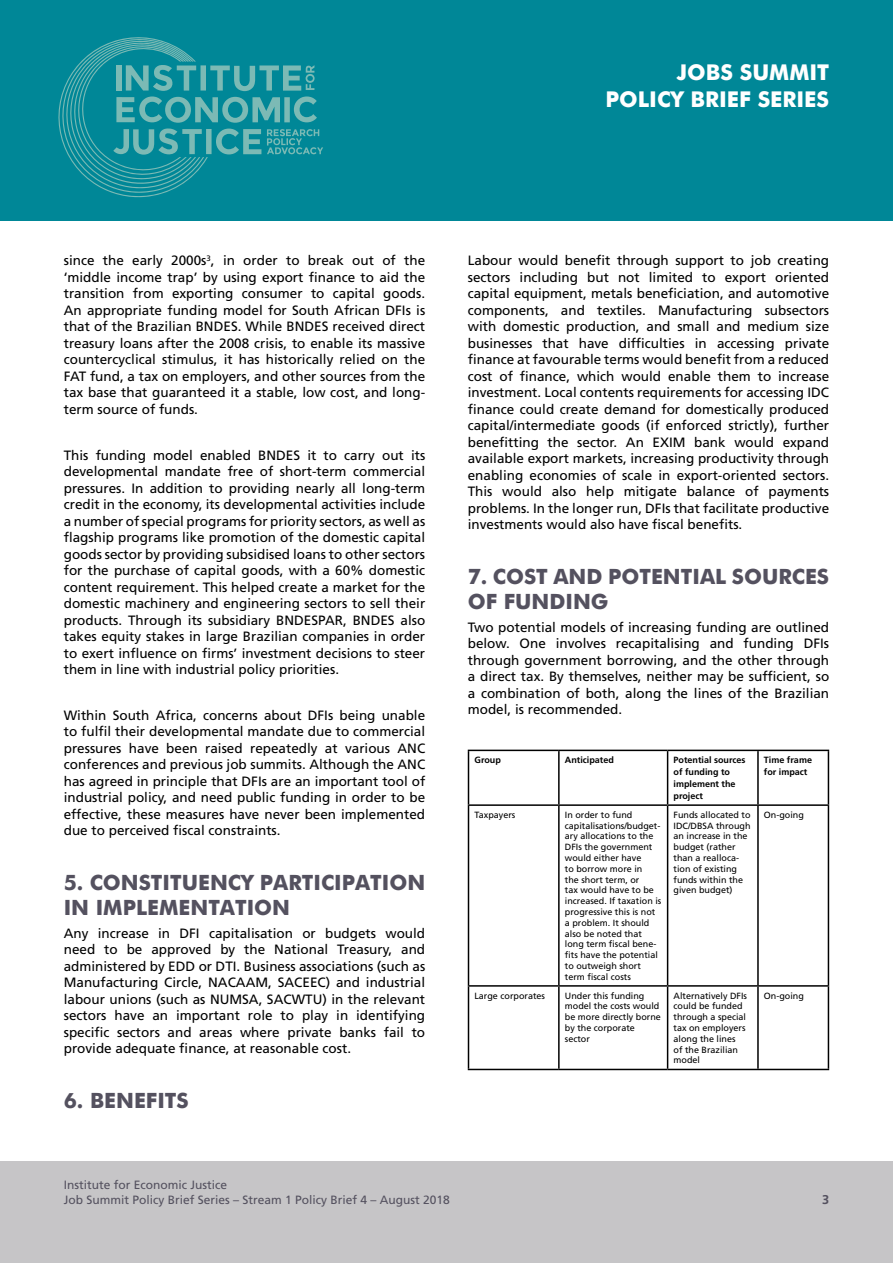
<style>
.page{position:relative;width:893px;height:1263px;background:#fff}
.page>*{position:absolute;margin:0;border:0;box-sizing:border-box;transform-origin:0 0}
.t1{font:700 21.75px/26.5px "Futura";color:#fff;text-align:right}
.t2{font:700 21px/25.2px "Futura";color:#54515f}
.t3{font:13.5px/16.5px "Frutiger LT Std";color:#000;text-align:justify}
.t4{font:700 12.75px "Frutiger LT Std";color:#54515f}
.t5{font:12px/15px "Frutiger LT Std";color:#54515f}
.t6{font:9px/10.8px "Frutiger LT Std";color:#000}
.t7{font:700 9px/12px "Frutiger LT Std";color:#000}
</style>
<div class="page">
<div style="left:0;top:0;width:893px;height:221px;background:#008797"></div>
<svg style="left:58px;top:37px;width:265px;height:161px"></svg>
<div style="left:0;top:1161px;width:893px;height:102px;background:#c6c5c7"></div>
<hr style="left:468px;top:750px;width:91px;height:1px;background:#000">
<hr style="left:468px;top:751px;width:1px;height:53px;background:#000">
<hr style="left:559px;top:750px;width:109px;height:1px;background:#000">
<hr style="left:558px;top:751px;width:2px;height:53px;background:#000">
<hr style="left:668px;top:750px;width:90px;height:1px;background:#000">
<hr style="left:667px;top:751px;width:1px;height:53px;background:#000">
<hr style="left:758px;top:750px;width:71px;height:1px;background:#000">
<hr style="left:757px;top:751px;width:2px;height:53px;background:#000">
<hr style="left:828px;top:751px;width:1px;height:53px;background:#000">
<hr style="left:468px;top:804px;width:91px;height:2px;background:#000">
<hr style="left:468px;top:806px;width:1px;height:179px;background:#000">
<hr style="left:559px;top:804px;width:109px;height:2px;background:#000">
<hr style="left:558px;top:806px;width:2px;height:179px;background:#000">
<hr style="left:668px;top:804px;width:90px;height:2px;background:#000">
<hr style="left:667px;top:806px;width:1px;height:179px;background:#000">
<hr style="left:758px;top:804px;width:71px;height:2px;background:#000">
<hr style="left:757px;top:806px;width:2px;height:179px;background:#000">
<hr style="left:828px;top:806px;width:1px;height:179px;background:#000">
<hr style="left:468px;top:985px;width:91px;height:2px;background:#000">
<hr style="left:468px;top:987px;width:1px;height:82px;background:#000">
<hr style="left:559px;top:985px;width:109px;height:2px;background:#000">
<hr style="left:558px;top:987px;width:2px;height:82px;background:#000">
<hr style="left:668px;top:985px;width:90px;height:2px;background:#000">
<hr style="left:667px;top:987px;width:1px;height:82px;background:#000">
<hr style="left:758px;top:985px;width:71px;height:2px;background:#000">
<hr style="left:757px;top:987px;width:2px;height:82px;background:#000">
<hr style="left:828px;top:987px;width:1px;height:82px;background:#000">
<hr style="left:468px;top:1069px;width:91px;height:1px;background:#000">
<hr style="left:559px;top:1069px;width:109px;height:1px;background:#000">
<hr style="left:668px;top:1069px;width:90px;height:1px;background:#000">
<hr style="left:758px;top:1069px;width:71px;height:1px;background:#000">
<h1 class="t1" style="left:605px;top:58px;width:225px">JOBS SUMMIT<br>POLICY BRIEF SERIES</h1>
<p class="t3" style="left:64px;top:252px;width:363px">since the early 2000s<sup>3</sup>, in order to break out of the ‘middle income trap’ by using export finance to aid the transition from exporting consumer to capital goods.<br>An appropriate funding model for South African DFIs is that of the Brazilian BNDES. While BNDES received direct treasury loans after the 2008 crisis, to enable its massive countercyclical stimulus, it has historically relied on the FAT fund, a tax on employers, and other sources from the tax base that guaranteed it a stable, low cost, and long&shy;term source of funds.</p>
<p class="t3" style="left:64px;top:447px;width:363px">This funding model enabled BNDES it to carry out its developmental mandate free of short-term commercial pressures. In addition to providing nearly all long-term credit in the economy, its developmental activities include a number of special programs for priority sectors, as well as flagship programs like promotion of the domestic capital goods sector by providing subsidised loans to other sectors for the purchase of capital goods, with a 60% domestic content requirement. This helped create a market for the domestic machinery and engineering sectors to sell their products. Through its subsidiary BNDESPAR, BNDES also takes equity stakes in large Brazilian companies in order to exert influence on firms’ investment decisions to steer them in line with industrial policy priorities.</p>
<p class="t3" style="left:64px;top:707px;width:363px">Within South Africa, concerns about DFIs being unable to fulfil their developmental mandate due to commercial pressures have been raised repeatedly at various ANC conferences and previous job summits. Although the ANC has agreed in principle that DFIs are an important tool of industrial policy, and need public funding in order to be effective, these measures have never been implemented due to perceived fiscal constraints.</p>
<h2 class="t2" style="left:64px;top:868px;width:363px">5. CONSTITUENCY PARTICIPATION<br>IN IMPLEMENTATION</h2>
<p class="t3" style="left:64px;top:925px;width:363px">Any increase in DFI capitalisation or budgets would need to be approved by the National Treasury, and administered by EDD or DTI. Business associations (such as Manufacturing Circle, NACAAM, SACEEC) and industrial labour unions (such as NUMSA, SACWTU) in the relevant sectors have an important role to play in identifying specific sectors and areas where private banks fail to provide adequate finance, at reasonable cost.</p>
<h2 class="t2" style="left:64px;top:1086px;width:126px">6. BENEFITS</h2>
<p class="t3" style="left:468px;top:252px;width:363px">Labour would benefit through support to job creating sectors including but not limited to export oriented capital equipment, metals beneficiation, and automotive components, and textiles. Manufacturing subsectors with domestic production, and small and medium size businesses that have difficulties in accessing private finance at favourable terms would benefit from a reduced cost of finance, which would enable them to increase investment. Local contents requirements for accessing IDC finance could create demand for domestically produced capital/intermediate goods (if enforced strictly), further benefitting the sector. An EXIM bank would expand available export markets, increasing productivity through enabling economies of scale in export-oriented sectors.<br>This would also help mitigate balance of payments problems. In the longer run, DFIs that facilitate productive investments would also have fiscal benefits.</p>
<h2 class="t2" style="left:468px;top:562px;width:363px">7. COST AND POTENTIAL SOURCES<br>OF FUNDING</h2>
<p class="t3" style="left:468px;top:619px;width:363px">Two potential models of increasing funding are outlined below. One involves recapitalising and funding DFIs through government borrowing, and the other through a direct tax. By themselves, neither may be sufficient, so a combination of both, along the lines of the Brazilian model, is recommended.</p>
<p class="t7" style="left:474px;top:754px;width:28px">Group</p>
<p class="t7" style="left:565px;top:754px;width:51px">Anticipated</p>
<p class="t7" style="left:674px;top:754px;width:73px">Potential sources of funding to implement the project</p>
<p class="t7" style="left:764px;top:754px;width:50px">Time frame for impact</p>
<p class="t6" style="left:474px;top:809px;width:42px">Taxpayers</p>
<p class="t6" style="left:565px;top:809px;width:98px">In order to fund capitalisations/budget&shy;ary allocations to the<br>DFIs the government would either have<br>to borrow more in<br>the short term, or<br>tax would have to be increased. If taxation is progressive this is not a problem. It should also be noted that long term fiscal bene&shy;fits have the potential to outweigh short term fiscal costs</p>
<p class="t6" style="left:674px;top:809px;width:79px">Funds allocated to<br>IDC/DBSA through an increase in the budget (rather than a realloca&shy;tion of existing funds within the given budget)</p>
<p class="t6" style="left:764px;top:809px;width:41px">On-going</p>
<p class="t6" style="left:474px;top:990px;width:72px">Large corporates</p>
<p class="t6" style="left:565px;top:990px;width:98px">Under this funding model the costs would be more directly borne by the corporate sector</p>
<p class="t6" style="left:674px;top:990px;width:75px">Alternatively DFIs could be funded through a special tax on employers along the lines<br>of the Brazilian model</p>
<p class="t6" style="left:764px;top:990px;width:41px">On-going</p>
<p class="t5" style="left:64px;top:1177px;width:388px">Institute for Economic Justice<br>Job Summit Policy Brief Series – Stream 1 Policy Brief 4 – August 2018</p>
<p class="t4" style="left:822px;top:1192px;width:9px">3</p>
</div>
